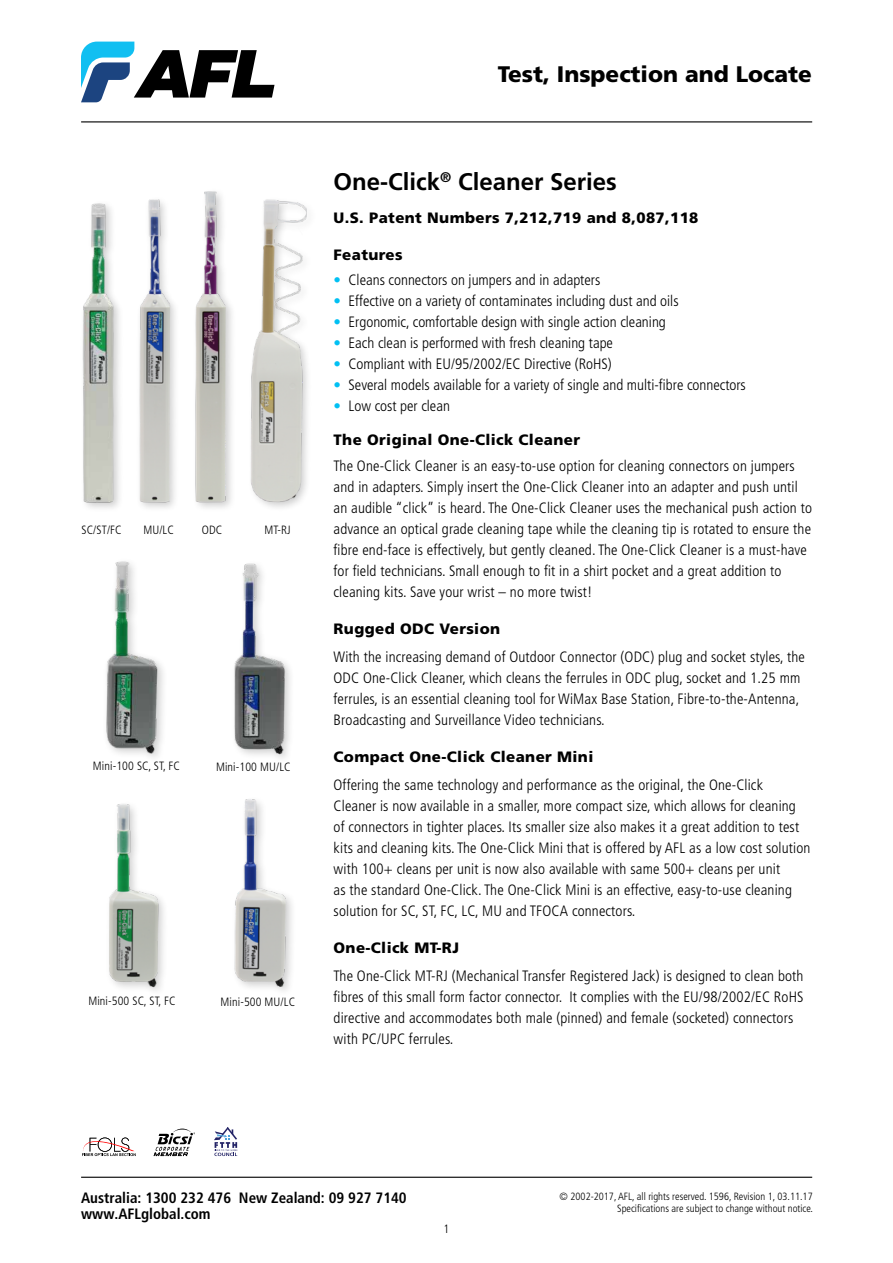
<style>
.page{position:relative;width:893px;height:1263px;background:#fff}
.page>*{position:absolute;margin:0;border:0;box-sizing:border-box;transform-origin:0 0}
.t1{font:700 24px "Frutiger LT Std";color:#000}
.t2{font:900 22.5px "Frutiger LT Std";color:#000}
.t3{font:300 condensed 15px/21px "Frutiger LT Std";letter-spacing:.01em;color:#000}
.t4{font:900 15px "Frutiger LT Std";letter-spacing:.025em;color:#000}
.t5{font:700 condensed 15px/16.5px "Frutiger";color:#000}
.t6{font:300 condensed 12px "Frutiger LT Std";letter-spacing:.01em;color:#000}
.t7{font:300 condensed 10.5px/12px "Frutiger LT Std";color:#000;text-align:right}
.s1{color:#00c0f3}
</style>
<div class="page">
<svg style="left:81px;top:42px;width:194px;height:60px"></svg>
<hr style="left:81px;top:1177px;width:731px;height:1px;background:#000">
<hr style="left:81px;top:121px;width:731px;height:1px;background:#000">
<img style="left:106px;top:561px;width:57px;height:196px">
<img style="left:109px;top:804px;width:55px;height:187px">
<img style="left:234px;top:799px;width:58px;height:192px">
<img style="left:234px;top:563px;width:56px;height:195px">
<img style="left:139px;top:199px;width:36px;height:309px">
<img style="left:195px;top:191px;width:37px;height:317px">
<img style="left:250px;top:199px;width:57px;height:309px">
<img style="left:82px;top:203px;width:37px;height:305px">
<svg style="left:82px;top:1137px;width:54px;height:19px"></svg>
<svg style="left:214px;top:1127px;width:24px;height:29px"></svg>
<svg style="left:154px;top:1128px;width:41px;height:28px"></svg>
<h2 class="t2" style="left:498px;top:61px;width:316px">Test, Inspection and Locate</h2>
<p class="t6" style="left:82px;top:523px;width:42px">SC/ST/FC</p>
<p class="t6" style="left:143px;top:523px;width:32px">MU/LC</p>
<p class="t6" style="left:202px;top:523px;width:22px">ODC</p>
<p class="t6" style="left:264px;top:523px;width:28px">MT-RJ</p>
<p class="t6" style="left:93px;top:759px;width:89px">Mini-100 SC, ST, FC</p>
<p class="t6" style="left:216px;top:760px;width:76px">Mini-100 MU/LC</p>
<p class="t6" style="left:88px;top:994px;width:89px">Mini-500 SC, ST, FC</p>
<p class="t6" style="left:221px;top:995px;width:76px">Mini-500 MU/LC</p>
<h1 class="t1" style="left:334px;top:168px;width:285px">One-Click<sup>®</sup> Cleaner Series</h1>
<p class="t4" style="left:334px;top:208px;width:366px">U.S. Patent Numbers 7,212,719 and 8,087,118</p>
<p class="t4" style="left:334px;top:246px;width:71px">Features</p>
<p class="t3" style="left:334px;top:269px;width:268px"><span class="s1">•</span> Cleans connectors on jumpers and in adapters</p>
<p class="t3" style="left:334px;top:290px;width:347px"><span class="s1">•</span> Effective on a variety of contaminates including dust and oils</p>
<p class="t3" style="left:334px;top:311px;width:334px"><span class="s1">•</span> Ergonomic, comfortable design with single action cleaning</p>
<p class="t3" style="left:334px;top:332px;width:281px"><span class="s1">•</span> Each clean is performed with fresh cleaning tape</p>
<p class="t3" style="left:334px;top:353px;width:280px"><span class="s1">•</span> Compliant with EU/95/2002/EC Directive (RoHS)</p>
<p class="t3" style="left:334px;top:374px;width:414px"><span class="s1">•</span> Several models available for a variety of single and multi-fibre connectors</p>
<p class="t3" style="left:334px;top:395px;width:118px"><span class="s1">•</span> Low cost per clean</p>
<p class="t4" style="left:334px;top:430px;width:248px">The Original One-Click Cleaner</p>
<p class="t3" style="left:334px;top:455px;width:480px">The One-Click Cleaner is an easy-to-use option for cleaning connectors on jumpers and in adapters. Simply insert the One-Click Cleaner into an adapter and push until an audible “click” is heard. The One-Click Cleaner uses the mechanical push action to advance an optical grade cleaning tape while the cleaning tip is rotated to ensure the fibre end-face is effectively, but gently cleaned. The One-Click Cleaner is a must-have for field technicians. Small enough to fit in a shirt pocket and a great addition to cleaning kits. Save your wrist – no more twist!</p>
<p class="t4" style="left:334px;top:620px;width:168px">Rugged ODC Version</p>
<p class="t3" style="left:334px;top:646px;width:473px">With the increasing demand of Outdoor Connector (ODC) plug and socket styles, the ODC One-Click Cleaner, which cleans the ferrules in ODC plug, socket and 1.25 mm ferrules, is an essential cleaning tool for WiMax Base Station, Fibre-to-the-Antenna, Broadcasting and Surveillance Video technicians.</p>
<p class="t4" style="left:334px;top:748px;width:261px">Compact One-Click Cleaner Mini</p>
<p class="t3" style="left:334px;top:774px;width:478px">Offering the same technology and performance as the original, the One-Click<br>Cleaner is now available in a smaller, more compact size, which allows for cleaning of connectors in tighter places. Its smaller size also makes it a great addition to test kits and cleaning kits. The One-Click Mini that is offered by AFL as a low cost solution with 100+ cleans per unit is now also available with same 500+ cleans per unit<br>as the standard One-Click. The One-Click Mini is an effective, easy-to-use cleaning solution for SC, ST, FC, LC, MU and TFOCA connectors.</p>
<p class="t4" style="left:334px;top:939px;width:127px">One-Click MT-RJ</p>
<p class="t3" style="left:334px;top:965px;width:471px">The One-Click MT-RJ (Mechanical Transfer Registered Jack) is designed to clean both fibres of this small form factor connector. It complies with the EU/98/2002/EC RoHS directive and accommodates both male (pinned) and female (socketed) connectors with PC/UPC ferrules.</p>
<p class="t5" style="left:81px;top:1189px;width:327px">Australia: 1300 232 476 New Zealand: 09 927 7140 www.AFLglobal.com</p>
<p class="t6" style="left:444px;top:1222px;width:7px">1</p>
<p class="t7" style="left:560px;top:1190px;width:255px">© 2002-2017, AFL, all rights reserved. 1596, Revision 1, 03.11.17<br>Specifications are subject to change without notice.</p>
</div>
